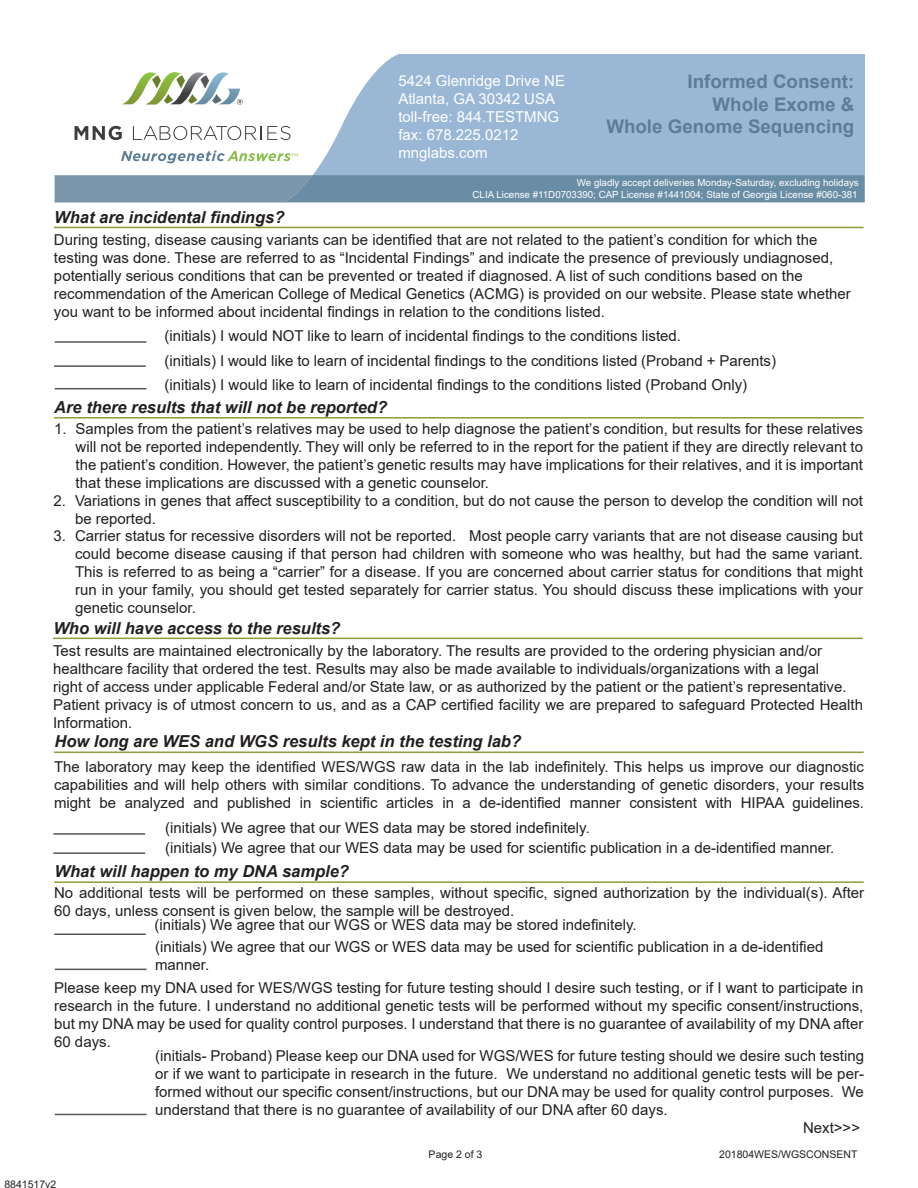
<style>
.page{position:relative;width:918px;height:1188px;background:#fff}
.page>*{position:absolute;margin:0;border:0;box-sizing:border-box;transform-origin:0 0}
.t1{font:700 18.75px/22.5px "Arial";color:#5b7e95;text-align:right}
.t2{font:italic 700 16.5px "Arial";color:#231f20}
.t3{font:15px/18px "Arial";color:#231f20;text-align:justify}
.t4{font:15px/18px "Arial";color:#fff}
.t5{font:10.5px "Arial";color:#231f20}
.t6{font:9.75px/12px "Arial";color:#fff;text-align:right}
</style>
<div class="page">
<div style="left:55px;top:54px;width:809px;height:148px;background:#9ab7d6"></div>
<svg style="left:55px;top:54px;width:344px;height:121px;fill:#fff"></svg>
<svg style="left:121px;top:151px;width:177px;height:12px"></svg>
<svg style="left:75px;top:126px;width:47px;height:14px"></svg>
<svg style="left:133px;top:126px;width:158px;height:14px"></svg>
<svg style="left:122px;top:72px;width:121px;height:33px"></svg>
<svg style="left:55px;top:175px;width:810px;height:27px"></svg>
<hr style="left:54px;top:227px;width:810px;height:1px;background:#90993d">
<hr style="left:55px;top:341px;width:91px;height:2px;background:#53565a">
<hr style="left:55px;top:388px;width:91px;height:1px;background:#53565a">
<hr style="left:54px;top:417px;width:810px;height:2px;background:#90993d">
<hr style="left:53px;top:638px;width:810px;height:1px;background:#90993d">
<hr style="left:54px;top:752px;width:810px;height:1px;background:#90993d">
<hr style="left:53px;top:833px;width:92px;height:2px;background:#53565a">
<hr style="left:53px;top:852px;width:92px;height:2px;background:#53565a">
<hr style="left:54px;top:881px;width:810px;height:2px;background:#90993d">
<hr style="left:54px;top:934px;width:92px;height:1px;background:#53565a">
<hr style="left:54px;top:365px;width:92px;height:2px;background:#53565a">
<hr style="left:55px;top:969px;width:92px;height:1px;background:#53565a">
<hr style="left:55px;top:1114px;width:92px;height:1px;background:#53565a">
<p class="t4" style="left:398px;top:71px;width:168px">5424 Glenridge Drive NE<br>Atlanta, GA 30342 USA toll-free: 844.TESTMNG fax: 678.225.0212 mnglabs.com</p>
<p class="t1" style="left:606px;top:71px;width:249px">Informed Consent:<br>Whole Exome &amp;<br>Whole Genome Sequencing</p>
<p class="t6" style="left:473px;top:176px;width:388px">We gladly accept deliveries Monday-Saturday, excluding holidays<br>CLIA License #11D0703390; CAP License #1441004; State of Georgia License #060-381</p>
<p class="t2" style="left:54px;top:206px;width:232px">What are incidental findings?</p>
<p class="t3" style="left:54px;top:230px;width:765px">During testing, disease causing variants can be identified that are not related to the patient’s condition for which the</p>
<p class="t3" style="left:54px;top:248px;width:781px">testing was done. These are referred to as “Incidental Findings” and indicate the presence of previously undiagnosed,</p>
<p class="t3" style="left:54px;top:266px;width:750px">potentially serious conditions that can be prevented or treated if diagnosed. A list of such conditions based on the</p>
<p class="t3" style="left:54px;top:284px;width:798px">recommendation of the American College of Medical Genetics (ACMG) is provided on our website. Please state whether</p>
<p class="t3" style="left:54px;top:302px;width:553px">you want to be informed about incidental findings in relation to the conditions listed.</p>
<p class="t3" style="left:164px;top:327px;width:518px">(initials) I would NOT like to learn of incidental findings to the conditions listed.</p>
<p class="t3" style="left:164px;top:352px;width:613px">(initials) I would like to learn of incidental findings to the conditions listed (Proband + Parents)</p>
<p class="t3" style="left:164px;top:376px;width:584px">(initials) I would like to learn of incidental findings to the conditions listed (Proband Only)</p>
<p class="t2" style="left:54px;top:396px;width:334px">Are there results that will not be reported?</p>
<p class="t3" style="left:76px;top:420px;width:789px">Samples from the patient’s relatives may be used to help diagnose the patient’s condition, but results for these relatives will not be reported independently. They will only be referred to in the report for the patient if they are directly relevant to the patient’s condition. However, the patient’s genetic results may have implications for their relatives, and it is important that these implications are discussed with a genetic counselor.</p>
<p class="t3" style="left:54px;top:420px;width:14px">1.</p>
<p class="t3" style="left:54px;top:492px;width:14px">2.</p>
<p class="t3" style="left:54px;top:527px;width:14px">3.</p>
<p class="t3" style="left:75px;top:492px;width:790px">Variations in genes that affect susceptibility to a condition, but do not cause the person to develop the condition will not be reported.</p>
<p class="t3" style="left:75px;top:527px;width:790px">Carrier status for recessive disorders will not be reported. Most people carry variants that are not disease causing but could become disease causing if that person had children with someone who was healthy, but had the same variant.<br>This is referred to as being a “carrier” for a disease. If you are concerned about carrier status for conditions that might run in your family, you should get tested separately for carrier status. You should discuss these implications with your genetic counselor.</p>
<p class="t2" style="left:53px;top:617px;width:289px">Who will have access to the results?</p>
<p class="t3" style="left:53px;top:641px;width:770px">Test results are maintained electronically by the laboratory. The results are provided to the ordering physician and/or</p>
<p class="t3" style="left:53px;top:659px;width:768px">healthcare facility that ordered the test. Results may also be made available to individuals/organizations with a legal</p>
<p class="t3" style="left:53px;top:677px;width:795px">right of access under applicable Federal and/or State law, or as authorized by the patient or the patient’s representative.</p>
<p class="t3" style="left:53px;top:695px;width:811px">Patient privacy is of utmost concern to us, and as a CAP certified facility we are prepared to safeguard Protected Health<br>Information.</p>
<p class="t2" style="left:54px;top:731px;width:468px">How long are WES and WGS results kept in the testing lab?</p>
<p class="t3" style="left:54px;top:758px;width:811px">The laboratory may keep the identified WES/WGS raw data in the lab indefinitely. This helps us improve our diagnostic</p>
<p class="t3" style="left:54px;top:776px;width:812px">capabilities and will help others with similar conditions. To advance the understanding of genetic disorders, your results</p>
<p class="t3" style="left:54px;top:794px;width:811px">might be analyzed and published in scientific articles in a de-identified manner consistent with HIPAA guidelines.</p>
<p class="t3" style="left:165px;top:819px;width:426px">(initials) We agree that our WES data may be stored indefinitely.</p>
<p class="t3" style="left:165px;top:839px;width:671px">(initials) We agree that our WES data may be used for scientific publication in a de-identified manner.</p>
<p class="t2" style="left:54px;top:861px;width:296px">What will happen to my DNA sample?</p>
<p class="t3" style="left:54px;top:884px;width:812px">No additional tests will be performed on these samples, without specific, signed authorization by the individual(s). After</p>
<p class="t3" style="left:54px;top:902px;width:462px">60 days, unless consent is given below, the sample will be destroyed.</p>
<p class="t3" style="left:154px;top:916px;width:484px">(initials) We agree that our WGS or WES data may be stored indefinitely.</p>
<p class="t3" style="left:155px;top:938px;width:670px">(initials) We agree that our WGS or WES data may be used for scientific publication in a de-identified</p>
<p class="t3" style="left:155px;top:956px;width:56px">manner.</p>
<p class="t3" style="left:54px;top:979px;width:811px">Please keep my DNA used for WES/WGS testing for future testing should I desire such testing, or if I want to participate in research in the future. I understand no additional genetic tests will be performed without my specific consent/instructions, but my DNA may be used for quality control purposes. I understand that there is no guarantee of availability of my DNA after 60 days.</p>
<p class="t3" style="left:155px;top:1046px;width:710px">(initials- Proband) Please keep our DNA used for WGS/WES for future testing should we desire such testing or if we want to participate in research in the future. We understand no additional genetic tests will be per&shy;formed without our specific consent/instructions, but our DNA may be used for quality control purposes. We understand that there is no guarantee of availability of our DNA after 60 days.</p>
<p class="t3" style="left:803px;top:1118px;width:59px">Next&gt;&gt;&gt;</p>
<p class="t5" style="left:4px;top:1177px;width:53px">8841517v2</p>
<p class="t5" style="left:429px;top:1147px;width:55px">Page 2 of 3</p>
<p class="t5" style="left:719px;top:1147px;width:140px">201804WES/WGSCONSENT</p>
</div>
